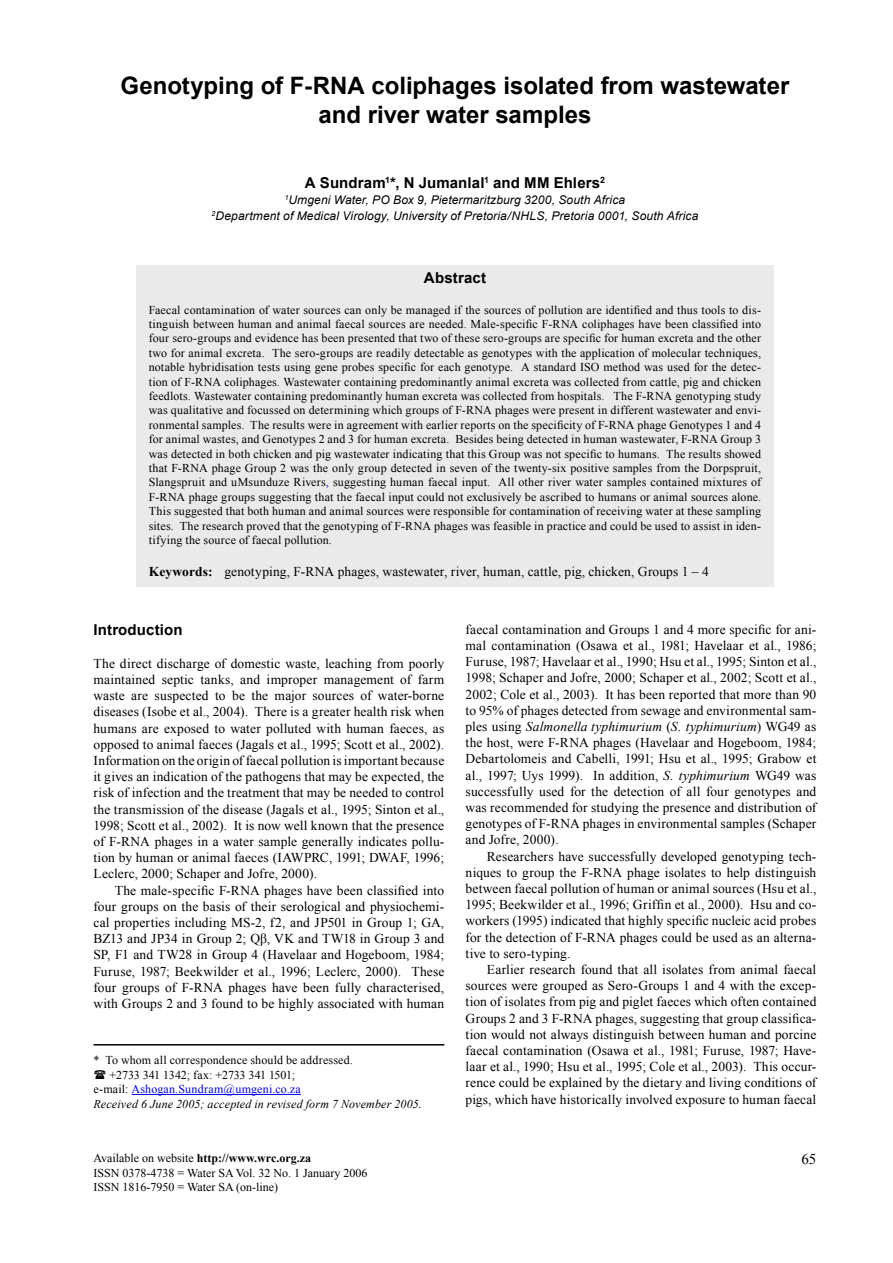
<style>
.page{position:relative;width:893px;height:1263px;background:#fff}
.page>*{position:absolute;margin:0;border:0;box-sizing:border-box;transform-origin:0 0}
.Headline{font:700 24px "Arial";color:#000}
.Author{font:700 15px "Arial";letter-spacing:.01em;color:#000}
.Subhead_1{font:700 15px "Arial";letter-spacing:.01em;color:#000}
.t1{font:15px "Times New Roman";color:#000}
.Body_Text{font:13.5px/16.2px "Times New Roman";letter-spacing:.01em;color:#000;text-align:justify}
.Keywords{font:13.5px "Times New Roman";letter-spacing:.01em;color:#000}
.Abstract{font:12px/14.4px "Times New Roman";color:#000;text-align:justify}
.Address{font:italic 12px "Arial";letter-spacing:.01em;color:#000}
.Body_text_2{font:12px "Times New Roman";letter-spacing:.01em;color:#000}
.Body_text_2-2{font:italic 12px "Times New Roman";letter-spacing:.015em;color:#000}
.t2{font:700 12px "Times New Roman";color:#000}
.Body_text_2-3{font:12px "Times New Roman";letter-spacing:.02em;color:#00f}
.s1{color:#00f}
.s2{font-weight:700}
.s3{color:#000}
.s4{font-weight:400}
.s5{font-style:italic}
</style>
<div class="page">
<div style="left:136px;top:265px;width:638px;height:322px;background:#eaeaea"></div>
<hr style="left:132px;top:1094px;width:169px;height:1px;background:#00f">
<hr style="left:94px;top:1044px;width:350px;height:1px;background:#000">
<p class="Headline" style="left:121px;top:70px;width:670px">Genotyping of F-RNA coliphages isolated from wastewater</p>
<p class="Headline" style="left:318px;top:99px;width:275px">and river water samples</p>
<p class="Author" style="left:305px;top:172px;width:302px">A Sundram<sup>1</sup>*, N Jumanlal<sup>1</sup> and MM Ehlers<sup>2</sup></p>
<p class="Address" style="left:285px;top:192px;width:342px"><sup>1</sup>Umgeni Water, PO Box 9, Pietermaritzburg 3200, South Africa</p>
<p class="Address" style="left:212px;top:208px;width:488px"><sup>2</sup>Department of Medical Virology, University of Pretoria/NHLS, Pretoria 0001, South Africa</p>
<p class="Author" style="left:424px;top:268px;width:64px">Abstract</p>
<p class="Abstract" style="left:149px;top:302px;width:614px">Faecal contamination of water sources can only be managed if the sources of pollution are identified and thus tools to dis&shy;tinguish between human and animal faecal sources are needed. Male-specific F-RNA coliphages have been classified into four sero-groups and evidence has been presented that two of these sero-groups are specific for human excreta and the other two for animal excreta. The sero-groups are readily detectable as genotypes with the application of molecular techniques, notable hybridisation tests using gene probes specific for each genotype. A standard ISO method was used for the detec&shy;tion of F-RNA coliphages. Wastewater containing predominantly animal excreta was collected from cattle, pig and chicken feedlots. Wastewater containing predominantly human excreta was collected from hospitals. The F-RNA genotyping study was qualitative and focussed on determining which groups of F-RNA phages were present in different wastewater and envi&shy;ronmental samples. The results were in agreement with earlier reports on the specificity of F-RNA phage Genotypes 1 and 4 for animal wastes, and Genotypes 2 and 3 for human excreta. Besides being detected in human wastewater, F-RNA Group 3 was detected in both chicken and pig wastewater indicating that this Group was not specific to humans. The results showed that F-RNA phage Group 2 was the only group detected in seven of the twenty-six positive samples from the Dorpspruit, Slangspruit and uMsunduze Rivers<span class="s1">,</span> suggesting human faecal input. All other river water samples contained mixtures of F-RNA phage groups suggesting that the faecal input could not exclusively be ascribed to humans or animal sources alone.<br>This suggested that both human and animal sources were responsible for contamination of receiving water at these sampling sites. The research proved that the genotyping of F-RNA phages was feasible in practice and could be used to assist in iden&shy;tifying the source of faecal pollution.</p>
<p class="Keywords" style="left:149px;top:563px;width:561px"><span class="s2">Keywords:</span> genotyping, F-RNA phages, wastewater, river, human, cattle, pig, chicken, Groups 1 – 4</p>
<p class="Subhead_1" style="left:94px;top:620px;width:91px">Introduction</p>
<p class="Body_Text" style="left:94px;top:655px;width:352px">The direct discharge of domestic waste, leaching from poorly maintained septic tanks, and improper management of farm waste are suspected to be the major sources of water-borne diseases (Isobe et al., 2004). There is a greater health risk when humans are exposed to water polluted with human faeces, as opposed to animal faeces (Jagals et al., 1995; Scott et al., 2002)<span class="s1">.<br></span>Information on the origin of faecal pollution is important because it gives an indication of the pathogens that may be expected, the risk of infection and the treatment that may be needed to control the transmission of the disease (Jagals et al., 1995; Sinton et al., 1998; Scott et al., 2002). It is now well known that the presence of F-RNA phages in a water sample generally indicates pollu&shy;tion by human or animal faeces (IAWPRC, 1991; DWAF, 1996; Leclerc, 2000; Schaper and Jofre, 2000).</p>
<p class="Body_Text" style="left:94px;top:882px;width:352px;text-indent:21px">The male-specific F-RNA phages have been classified into four groups on the basis of their serological and physiochemi&shy;cal properties including MS-2, f2, and JP501 in Group 1; GA, BZ13 and JP34 in Group 2; Qβ, VK and TW18 in Group 3 and SP, F1 and TW28 in Group 4 (Havelaar and Hogeboom, 1984; Furuse, 1987; Beekwilder et al., 1996; Leclerc, 2000). These four groups of F-RNA phages have been fully characterised, with Groups 2 and 3 found to be highly associated with human</p>
<p class="Body_text_2" style="left:94px;top:1052px;width:261px">* To whom all correspondence should be addressed.</p>
<p class="Body_text_2" style="left:110px;top:1067px;width:187px">+2733 341 1342; fax: +2733 341 1501;</p>
<p class="Body_text_2-3" style="left:94px;top:1081px;width:209px"><span class="s3">e-mail:</span> Ashogan.Sundram@umgeni.co.za</p>
<p class="Body_text_2-2" style="left:94px;top:1095px;width:330px">Received 6 June 2005; accepted in revised form 7 November 2005.</p>
<p class="t2" style="left:94px;top:1150px;width:219px"><span class="s4">Available on website</span> http://www.wrc.org.za</p>
<p class="Abstract" style="left:94px;top:1165px;width:275px">ISSN 0378-4738 = Water SA Vol. 32 No. 1 January 2006</p>
<p class="Abstract" style="left:94px;top:1179px;width:186px">ISSN 1816-7950 = Water SA (on-line)</p>
<p class="Body_Text" style="left:466px;top:621px;width:352px">faecal contamination and Groups 1 and 4 more specific for ani&shy;mal contamination (Osawa et al., 1981; Havelaar et al., 1986; Furuse, 1987; Havelaar et al., 1990; Hsu et al., 1995; Sinton et al., 1998; Schaper and Jofre, 2000; Schaper et al., 2002; Scott et al., 2002; Cole et al., 2003). It has been reported that more than 90 to 95% of phages detected from sewage and environmental sam&shy;ples using <span class="s5">Salmonella typhimurium</span> (<span class="s5">S. typhimurium</span>) WG49 as the host, were F-RNA phages (Havelaar and Hogeboom, 1984; Debartolomeis and Cabelli, 1991; Hsu et al., 1995; Grabow et al., 1997; Uys 1999). In addition, <span class="s5">S. typhimurium</span> WG49 was successfully used for the detection of all four genotypes and was recommended for studying the presence and distribution of genotypes of F-RNA phages in environmental samples (Schaper and Jofre, 2000).</p>
<p class="Body_Text" style="left:466px;top:848px;width:352px;text-indent:21px">Researchers have successfully developed genotyping tech&shy;niques to group the F-RNA phage isolates to help distinguish between faecal pollution of human or animal sources (Hsu et al., 1995; Beekwilder et al., 1996; Griffin et al., 2000). Hsu and co&shy;workers (1995) indicated that highly specific nucleic acid probes for the detection of F-RNA phages could be used as an alterna&shy;tive to sero-typing.</p>
<p class="Body_Text" style="left:466px;top:961px;width:352px;text-indent:21px">Earlier research found that all isolates from animal faecal sources were grouped as Sero-Groups 1 and 4 with the excep&shy;tion of isolates from pig and piglet faeces which often contained Groups 2 and 3 F-RNA phages, suggesting that group classifica&shy;tion would not always distinguish between human and porcine faecal contamination (Osawa et al., 1981; Furuse, 1987; Have&shy;laar et al., 1990; Hsu et al., 1995; Cole et al., 2003). This occur&shy;rence could be explained by the dietary and living conditions of pigs, which have historically involved exposure to human faecal</p>
<p class="t1" style="left:801px;top:1149px;width:16px">65</p>
</div>
